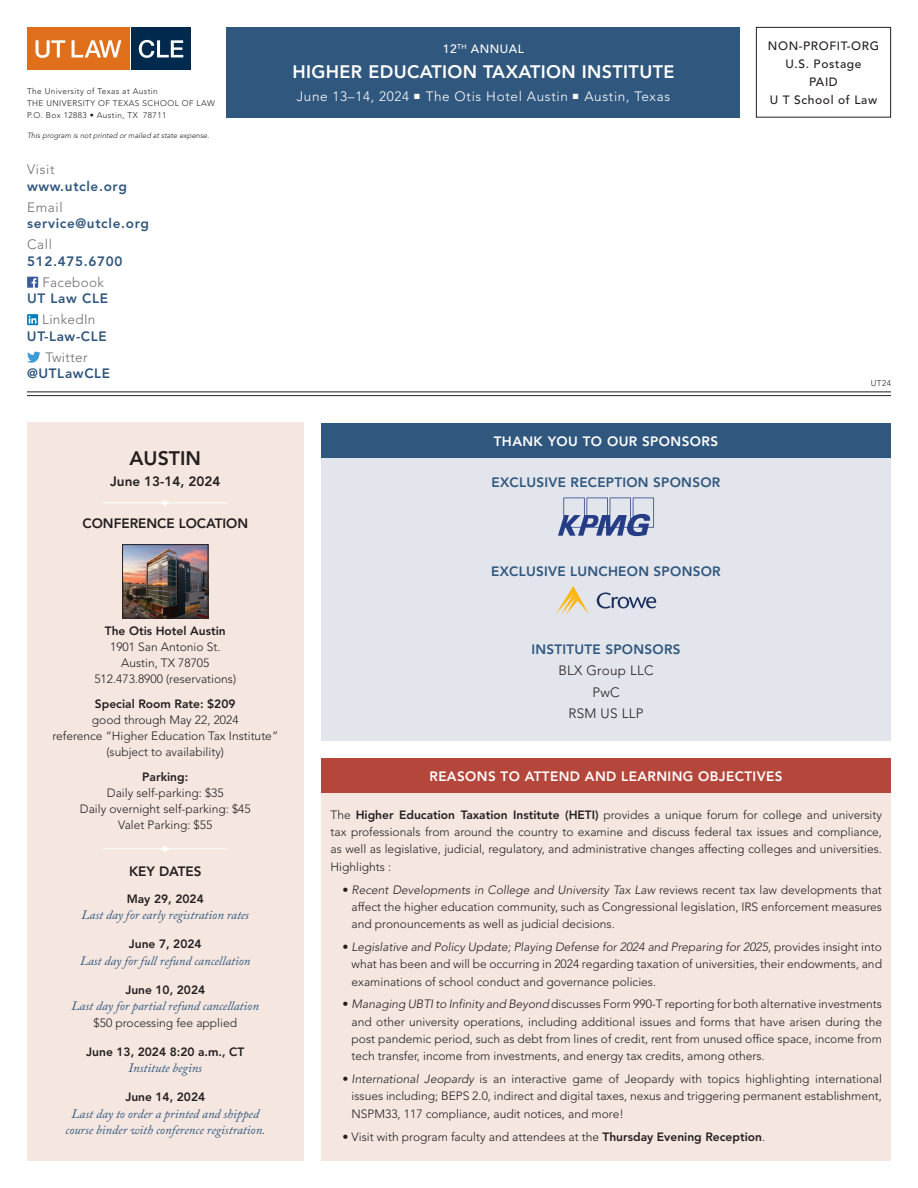
<style>
.page{position:relative;width:918px;height:1188px;background:#fff}
.page>*{position:absolute;margin:0;border:0;box-sizing:border-box;transform-origin:0 0}
.t1{font:800 19.5px "Avenir LT Std";color:#231f20}
.t2{font:800 18px "Avenir LT Std";letter-spacing:.02em;color:#fff}
.t3{font:800 13.5px "Avenir LT Std";letter-spacing:.02em;color:#30577e}
.t4{font:800 13.5px "Avenir LT Std";letter-spacing:.03em;color:#fff}
.t5{font:800 13.5px "Avenir LT Std";letter-spacing:.05em;color:#30577e}
.t6{font:300 13.5px "Avenir LT Std";letter-spacing:.05em;color:#fff}
.t7{font:800 13.5px "Avenir LT Std";color:#231f20}
.t8{font:300 13.5px "Avenir LT Std";letter-spacing:.025em;color:#6c6d70}
.t9{font:300 13.5px/21.5px "Avenir LT Std";letter-spacing:.02em;color:#231f20;text-align:center}
.t10{font:italic 12.75px/16.5px "Adobe Caslon Pro";color:#30577e;text-align:center}
.t11{font:300 12px/17.2px "Avenir LT Std";color:#231f20;text-align:justify}
.t12{font:800 12px "Avenir LT Std";color:#231f20}
.t13{font:500 12px/18px "Avenir LT Std";letter-spacing:.05em;color:#231f20;text-align:center}
.t14{font:500 12px "Avenir LT Std";letter-spacing:.04em;color:#fff}
.t15{font:300 8.25px/12px "Avenir LT Std";letter-spacing:.05em;color:#231f20}
.t16{font:italic 300 7.5px "Avenir LT Std";color:#231f20}
.s1{font-weight:800}
.s2{font-style:italic}
</style>
<div class="page">
<div style="left:321px;top:792px;width:570px;height:368px;background:#f5e7e0"></div>
<div style="left:756px;top:27px;width:135px;height:91px;border:1px solid #231f20"></div>
<svg style="left:27px;top:277px;width:11px;height:11px"></svg>
<svg style="left:27px;top:314px;width:11px;height:11px"></svg>
<svg style="left:29px;top:316px;width:7px;height:8px"></svg>
<svg style="left:27px;top:352px;width:14px;height:11px"></svg>
<div style="left:227px;top:27px;width:513px;height:91px;background:#30577e"></div>
<hr style="left:27px;top:391px;width:864px;height:1px;background:#231f20">
<hr style="left:27px;top:395px;width:864px;height:1px;background:#231f20">
<div style="left:131px;top:27px;width:60px;height:42px;background:#00294e"></div>
<div style="left:27px;top:27px;width:102px;height:42px;background:#e06f1c"></div>
<svg style="left:36px;top:40px;width:29px;height:18px"></svg>
<svg style="left:72px;top:40px;width:49px;height:17px"></svg>
<svg style="left:139px;top:40px;width:44px;height:18px"></svg>
<div style="left:27px;top:423px;width:277px;height:738px;background:#f5e7e0"></div>
<svg style="left:103px;top:500px;width:125px;height:6px"></svg>
<img style="left:124px;top:546px;width:82px;height:70px">
<div style="left:122px;top:544px;width:86px;height:74px;border:1px solid #231f20"></div>
<svg style="left:103px;top:846px;width:125px;height:6px"></svg>
<div style="left:321px;top:455px;width:570px;height:286px;background:#e3e5ec"></div>
<svg style="left:558px;top:498px;width:96px;height:38px"></svg>
<svg style="left:597px;top:593px;width:59px;height:16px"></svg>
<svg style="left:556px;top:586px;width:33px;height:28px"></svg>
<div style="left:321px;top:423px;width:570px;height:35px;background:#30577e"></div>
<div style="left:321px;top:758px;width:570px;height:35px;background:#b4463b"></div>
<p class="t15" style="left:27px;top:85px;width:189px">The University of Texas at Austin<br>THE UNIVERSITY OF TEXAS SCHOOL OF LAW<br>P.O. Box 12883 • Austin, TX 78711</p>
<p class="t16" style="left:27px;top:131px;width:184px">This program is not printed or mailed at state expense.</p>
<p class="t8" style="left:27px;top:162px;width:29px">Visit</p>
<p class="t5" style="left:27px;top:178px;width:101px">www.utcle.org</p>
<p class="t8" style="left:27px;top:199px;width:37px">Email</p>
<p class="t5" style="left:27px;top:216px;width:123px">service@utcle.org</p>
<p class="t8" style="left:27px;top:237px;width:27px">Call</p>
<p class="t5" style="left:27px;top:253px;width:97px">512.475.6700</p>
<p class="t8" style="left:42px;top:274px;width:63px">Facebook</p>
<p class="t3" style="left:27px;top:291px;width:83px">UT Law CLE</p>
<p class="t8" style="left:42px;top:312px;width:55px">LinkedIn</p>
<p class="t3" style="left:27px;top:328px;width:81px">UT-Law-CLE</p>
<p class="t8" style="left:45px;top:349px;width:44px">Twitter</p>
<p class="t5" style="left:27px;top:366px;width:85px">@UTLawCLE</p>
<h1 class="t1" style="left:130px;top:446px;width:73px">AUSTIN</h1>
<p class="t7" style="left:110px;top:473px;width:112px">June 13-14, 2024</p>
<p class="t7" style="left:82px;top:515px;width:167px">CONFERENCE LOCATION</p>
<p class="t14" style="left:443px;top:42px;width:82px">12<sup>TH</sup> ANNUAL</p>
<h2 class="t2" style="left:293px;top:61px;width:383px">HIGHER EDUCATION TAXATION INSTITUTE</h2>
<p class="t6" style="left:297px;top:88px;width:375px">June 13–14, 2024 ■ The Otis Hotel Austin ■ Austin, Texas</p>
<p class="t4" style="left:494px;top:433px;width:226px">THANK YOU TO OUR SPONSORS</p>
<p class="t3" style="left:492px;top:475px;width:230px">EXCLUSIVE RECEPTION SPONSOR</p>
<p class="t3" style="left:491px;top:563px;width:231px">EXCLUSIVE LUNCHEON SPONSOR</p>
<p class="t13" style="left:768px;top:37px;width:113px">NON-PROFIT-ORG<br>U.S. Postage<br>PAID<br>U T School of Law</p>
<p class="t15" style="left:871px;top:377px;width:22px">UT24</p>
<p class="t12" style="left:105px;top:624px;width:122px">The Otis Hotel Austin</p>
<p class="t11" style="left:94px;top:639px;width:143px;line-height:15.8px;text-align:center">1901 San Antonio St.<br>Austin, TX 78705<br>512.473.8900 (reservations)</p>
<p class="t12" style="left:95px;top:697px;width:142px">Special Room Rate: $209</p>
<p class="t11" style="left:52px;top:712px;width:227px;line-height:15.8px;text-align:center">good through May 22, 2024<br>reference “Higher Education Tax Institute” (subject to availability)</p>
<p class="t12" style="left:142px;top:770px;width:48px">Parking:</p>
<p class="t11" style="left:80px;top:785px;width:172px;line-height:15.8px;text-align:center">Daily self-parking: $35<br>Daily overnight self-parking: $45<br>Valet Parking: $55</p>
<p class="t7" style="left:129px;top:864px;width:74px">KEY DATES</p>
<p class="t12" style="left:127px;top:892px;width:79px">May 29, 2024</p>
<p class="t10" style="left:82px;top:907px;width:169px">Last day for early registration rates</p>
<p class="t12" style="left:129px;top:937px;width:74px">June 7, 2024</p>
<p class="t10" style="left:80px;top:952px;width:172px">Last day for full refund cancellation</p>
<p class="t12" style="left:125px;top:982px;width:81px">June 10, 2024</p>
<p class="t10" style="left:72px;top:998px;width:189px">Last day for partial refund cancellation</p>
<p class="t11" style="left:94px;top:1014px;width:145px">$50 processing fee applied</p>
<p class="t12" style="left:86px;top:1044px;width:160px">June 13, 2024 8:20 a.m., CT</p>
<p class="t10" style="left:129px;top:1059px;width:75px">Institute begins</p>
<p class="t12" style="left:125px;top:1090px;width:81px">June 14, 2024</p>
<p class="t10" style="left:65px;top:1105px;width:202px">Last day to order a printed and shipped course binder with conference registration.</p>
<p class="t3" style="left:531px;top:641px;width:151px">INSTITUTE SPONSORS</p>
<p class="t9" style="left:558px;top:660px;width:97px">BLX Group LLC<br>PwC<br>RSM US LLP</p>
<p class="t4" style="left:429px;top:768px;width:355px">REASONS TO ATTEND AND LEARNING OBJECTIVES</p>
<p class="t11" style="left:331px;top:806px;width:553px">The <span class="s1">Higher Education Taxation Institute (HETI)</span> provides a unique forum for college and university tax professionals from around the country to examine and discuss federal tax issues and compliance, as well as legislative, judicial, regulatory, and administrative changes affecting colleges and universities.<br>Highlights :</p>
<p class="t11" style="left:352px;top:881px;width:532px;text-indent:-9px">• <span class="s2">Recent Developments in College and University Tax Law</span> reviews recent tax law developments that affect the higher education community, such as Congressional legislation, IRS enforcement measures and pronouncements as well as judicial decisions.</p>
<p class="t11" style="left:352px;top:938px;width:532px;text-indent:-9px">• <span class="s2">Legislative and Policy Update; Playing Defense for 2024 and Preparing for 2025</span>, provides insight into what has been and will be occurring in 2024 regarding taxation of universities, their endowments, and examinations of school conduct and governance policies.</p>
<p class="t11" style="left:352px;top:996px;width:532px;text-indent:-9px">• <span class="s2">Managing UBTI to Infinity and Beyond</span> discusses Form 990-T reporting for both alternative investments and other university operations, including additional issues and forms that have arisen during the post pandemic period, such as debt from lines of credit, rent from unused office space, income from tech transfer, income from investments, and energy tax credits, among others.</p>
<p class="t11" style="left:352px;top:1070px;width:532px;text-indent:-9px">• <span class="s2">International Jeopardy</span> is an interactive game of Jeopardy with topics highlighting international issues including; BEPS 2.0, indirect and digital taxes, nexus and triggering permanent establishment, NSPM33, 117 compliance, audit notices, and more!</p>
<p class="t11" style="left:343px;top:1128px;width:424px">• Visit with program faculty and attendees at the <span class="s1">Thursday Evening Reception</span>.</p>
</div>
